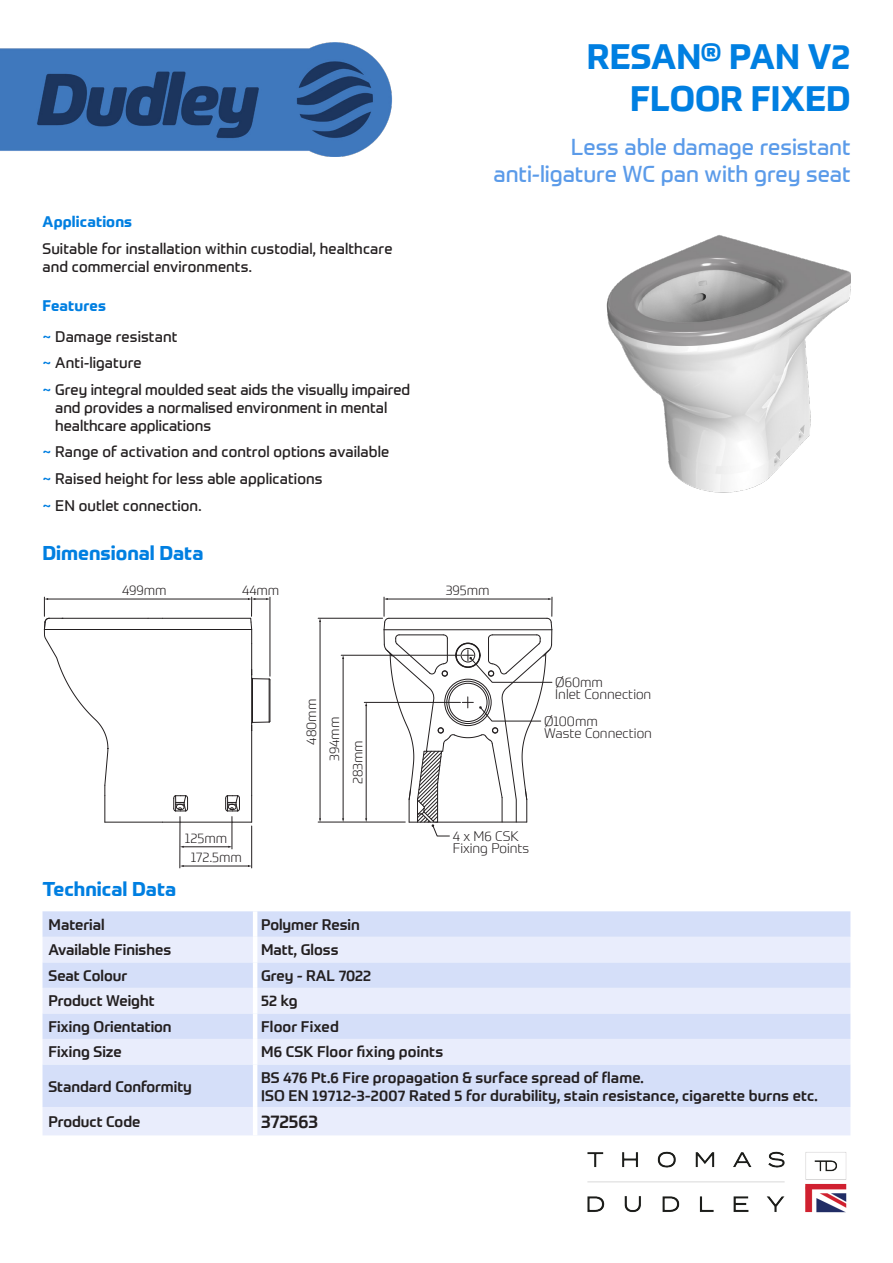
<style>
.page{position:relative;width:893px;height:1263px;background:#fff}
.page>*{position:absolute;margin:0;border:0;box-sizing:border-box;transform-origin:0 0}
.t1{font:700 34.5px "Prometo";color:#007fe1}
.t2{font:22.5px "Prometo";letter-spacing:-.005em;color:#5b9be9}
.t3{font:700 19.5px "Prometo";color:#007fe1}
.t4{font:500 18px "Prometo";letter-spacing:-.01em;color:#231f20}
.t5{font:15px/18px "Prometo";letter-spacing:.005em;color:#231f20}
.t6{font:500 15px "Prometo";color:#231f20}
.t7{font:700 15px "Prometo";letter-spacing:.01em;color:#007fe1}
.t8{font:300 13.5px/12.1px "Prometo";color:#231f20}
.s1{color:#007fe1}
</style>
<div class="page">
<img style="left:0;top:43px;width:392px;height:113px">
<img style="left:587px;top:1151px;width:260px;height:62px">
<img style="left:606px;top:235px;width:244px;height:258px">
<hr style="left:49px;top:618px;width:99px;height:1px;background:#231f20">
<hr style="left:162px;top:629px;width:90px;height:1px;background:#231f20">
<svg style="left:148px;top:618px;width:14px;height:1px"></svg>
<hr style="left:162px;top:618px;width:89px;height:1px;background:#231f20">
<svg style="left:148px;top:629px;width:14px;height:1px"></svg>
<hr style="left:84px;top:629px;width:64px;height:1px;background:#231f20">
<hr style="left:251px;top:644px;width:1px;height:152px;background:#231f20">
<hr style="left:270px;top:680px;width:1px;height:41px;background:#231f20">
<svg style="left:251px;top:669px;width:20px;height:11px"></svg>
<svg style="left:251px;top:720px;width:20px;height:11px"></svg>
<hr style="left:252px;top:679px;width:1px;height:43px;background:#231f20">
<hr style="left:269px;top:679px;width:1px;height:43px;background:#231f20">
<hr style="left:183px;top:846px;width:46px;height:1px;background:#231f20">
<hr style="left:251px;top:826px;width:1px;height:42px;background:#231f20">
<hr style="left:183px;top:866px;width:66px;height:1px;background:#231f20">
<hr style="left:180px;top:816px;width:1px;height:52px;background:#231f20">
<hr style="left:232px;top:816px;width:1px;height:33px;background:#231f20">
<hr style="left:318px;top:822px;width:87px;height:1px;background:#231f20">
<hr style="left:320px;top:621px;width:1px;height:198px;background:#231f20">
<hr style="left:318px;top:618px;width:65px;height:1px;background:#231f20">
<hr style="left:343px;top:658px;width:1px;height:161px;background:#231f20">
<hr style="left:366px;top:705px;width:1px;height:114px;background:#231f20">
<hr style="left:341px;top:655px;width:119px;height:1px;background:#231f20">
<hr style="left:364px;top:702px;width:96px;height:1px;background:#231f20">
<hr style="left:47px;top:599px;width:202px;height:1px;background:#231f20">
<svg style="left:248px;top:597px;width:22px;height:47px"></svg>
<hr style="left:270px;top:597px;width:1px;height:79px;background:#231f20">
<svg style="left:44px;top:597px;width:65px;height:225px"></svg>
<svg style="left:162px;top:822px;width:19px;height:1px"></svg>
<hr style="left:105px;top:822px;width:57px;height:1px;background:#231f20">
<hr style="left:181px;top:822px;width:52px;height:1px;background:#231f20">
<svg style="left:173px;top:795px;width:15px;height:17px"></svg>
<svg style="left:225px;top:795px;width:27px;height:28px"></svg>
<svg style="left:383px;top:597px;width:170px;height:239px"></svg>
<hr style="left:436px;top:822px;width:91px;height:1px;background:#231f20">
<div style="left:43px;top:911px;width:807px;height:26px;background:#d5dff9"></div>
<svg style="left:43px;top:937px;width:807px;height:198px;background:#dfe6fa"></svg>
<hr style="left:253px;top:911px;width:4px;height:26px;background:#fff">
<hr style="left:253px;top:937px;width:4px;height:25px;background:#fff">
<hr style="left:253px;top:962px;width:4px;height:26px;background:#fff">
<hr style="left:253px;top:988px;width:4px;height:25px;background:#fff">
<hr style="left:253px;top:1013px;width:4px;height:26px;background:#fff">
<hr style="left:253px;top:1039px;width:4px;height:25px;background:#fff">
<hr style="left:253px;top:1064px;width:4px;height:43px;background:#fff">
<hr style="left:253px;top:1107px;width:4px;height:28px;background:#fff">
<p class="t7" style="left:43px;top:213px;width:91px">Applications</p>
<p class="t5" style="left:43px;top:239px;width:351px">Suitable for installation within custodial, healthcare and commercial environments.</p>
<p class="t7" style="left:43px;top:296px;width:65px">Features</p>
<p class="t5" style="left:43px;top:327px;width:136px"><span class="s1">~</span> Damage resistant</p>
<p class="t5" style="left:43px;top:354px;width:101px"><span class="s1">~</span> Anti-ligature</p>
<p class="t5" style="left:55px;top:380px;width:357px;text-indent:-13px"><span class="s1">~</span> Grey integral moulded seat aids the visually impaired and provides a normalised environment in mental healthcare applications</p>
<p class="t5" style="left:43px;top:443px;width:348px"><span class="s1">~</span> Range of activation and control options available</p>
<p class="t5" style="left:43px;top:469px;width:282px"><span class="s1">~</span> Raised height for less able applications</p>
<p class="t5" style="left:43px;top:496px;width:161px"><span class="s1">~</span> EN outlet connection.</p>
<p class="t3" style="left:43px;top:541px;width:163px">Dimensional Data</p>
<p class="t1" style="left:587px;top:35px;width:265px">RESAN® PAN V2</p>
<p class="t1" style="left:630px;top:77px;width:222px">FLOOR FIXED</p>
<p class="t2" style="left:571px;top:133px;width:281px">Less able damage resistant</p>
<p class="t2" style="left:493px;top:160px;width:358px">anti-ligature WC pan with grey seat</p>
<p class="t8" style="left:122px;top:584px;width:46px">499mm</p>
<p class="t8" style="left:242px;top:584px;width:39px">44mm</p>
<p class="t8" style="left:446px;top:584px;width:45px">395mm</p>
<p class="t3" style="left:43px;top:877px;width:135px">Technical Data</p>
<p class="t8" style="left:191px;top:828px;width:53px;line-height:19.2px;text-indent:-6px">125mm<br>172.5mm</p>
<p class="t8" style="left:305px;top:745px;width:47px;rotate:-90deg">480mm</p>
<p class="t8" style="left:328px;top:761px;width:45px;rotate:-90deg">394mm</p>
<p class="t8" style="left:351px;top:784px;width:46px;rotate:-90deg">283mm</p>
<p class="t8" style="left:555px;top:676px;width:98px">Ø60mm<br>Inlet Connection</p>
<p class="t8" style="left:544px;top:715px;width:109px">Ø100mm<br>Waste Connection</p>
<p class="t8" style="left:453px;top:829px;width:78px">4 x M6 CSK<br>Fixing Points</p>
<p class="t6" style="left:49px;top:915px;width:58px">Material</p>
<p class="t6" style="left:261px;top:915px;width:100px">Polymer Resin</p>
<p class="t6" style="left:49px;top:941px;width:124px">Available Finishes</p>
<p class="t6" style="left:261px;top:941px;width:79px">Matt, Gloss</p>
<p class="t6" style="left:49px;top:966px;width:80px">Seat Colour</p>
<p class="t6" style="left:261px;top:966px;width:112px">Grey - RAL 7022</p>
<p class="t6" style="left:49px;top:992px;width:108px">Product Weight</p>
<p class="t6" style="left:261px;top:992px;width:38px">52 kg</p>
<p class="t6" style="left:49px;top:1017px;width:125px">Fixing Orientation</p>
<p class="t6" style="left:261px;top:1017px;width:79px">Floor Fixed</p>
<p class="t6" style="left:49px;top:1043px;width:75px">Fixing Size</p>
<p class="t6" style="left:261px;top:1043px;width:184px">M6 CSK Floor fixing points</p>
<p class="t6" style="left:49px;top:1077px;width:145px">Standard Conformity</p>
<p class="t6" style="left:261px;top:1068px;width:384px">BS 476 Pt.6 Fire propagation &amp; surface spread of flame.</p>
<p class="t6" style="left:261px;top:1086px;width:558px">ISO EN 19712-3-2007 Rated 5 for durability, stain resistance, cigarette burns etc.</p>
<p class="t6" style="left:49px;top:1112px;width:93px">Product Code</p>
<p class="t4" style="left:261px;top:1110px;width:59px">372563</p>
</div>
